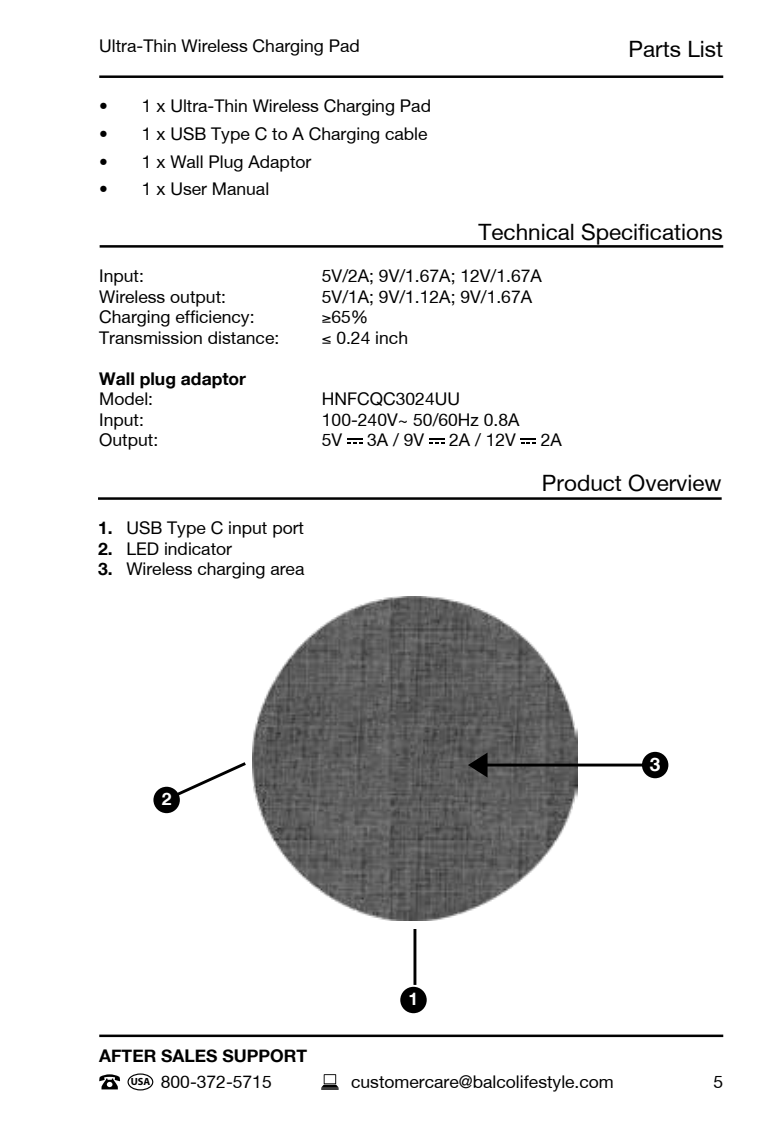
<style>
.page{position:relative;width:780px;height:1134px;background:#fff}
.page>*{position:absolute;margin:0;border:0;box-sizing:border-box;transform-origin:0 0}
.t1{font:22.5px "Helvetica Neue";color:#000}
.t2{font:700 19px "Helvetica Neue";color:#fff}
.t3{font:17.5px "Helvetica Neue";color:#000}
.t4{font:700 17.5px/26.5px "Helvetica Neue";color:#000;text-align:center}
.t5{font:700 17.5px "Helvetica Neue";color:#fff}
.s1{font-weight:700}
.s2{font-weight:400}
</style>
<div class="page">
<hr style="left:99px;top:1034px;width:624px;height:3px;background:#000">
<hr style="left:99px;top:75px;width:624px;height:3px;background:#000">
<svg style="left:99px;top:1074px;width:21px;height:15px"></svg>
<div style="left:127px;top:1073px;width:26px;height:17px;border:1px solid #000;border-radius:50%"></div>
<svg style="left:321px;top:1074px;width:17px;height:16px"></svg>
<svg style="left:347px;top:438px;width:15px;height:5px"></svg>
<svg style="left:429px;top:438px;width:15px;height:5px"></svg>
<svg style="left:521px;top:438px;width:15px;height:5px"></svg>
<hr style="left:100px;top:245px;width:623px;height:3px;background:#000">
<hr style="left:98px;top:497px;width:623px;height:3px;background:#000">
<hr style="left:413px;top:929px;width:3px;height:56px;background:#000">
<svg style="left:158px;top:762px;width:88px;height:43px"></svg>
<div style="left:400px;top:987px;width:26px;height:26px;background:#000;border-radius:50%"></div>
<div style="left:153px;top:787px;width:27px;height:26px;background:#000;border-radius:50%"></div>
<img style="left:252px;top:596px;width:325px;height:325px">
<hr style="left:484px;top:764px;width:175px;height:2px;background:#000">
<div style="left:642px;top:752px;width:26px;height:26px;background:#000;border-radius:50%"></div>
<svg style="left:468px;top:752px;width:19px;height:25px"></svg>
<p class="t3" style="left:99px;top:38px;width:262px">Ultra-Thin Wireless Charging Pad</p>
<p class="t1" style="left:628px;top:39px;width:96px">Parts List</p>
<p class="t3" style="left:99px;top:98px;width:333px"><span class="s1">•</span> 1 x Ultra-Thin Wireless Charging Pad</p>
<p class="t3" style="left:99px;top:126px;width:330px"><span class="s1">•</span> 1 x USB Type C to A Charging cable</p>
<p class="t3" style="left:99px;top:154px;width:214px"><span class="s1">•</span> 1 x Wall Plug Adaptor</p>
<p class="t3" style="left:99px;top:181px;width:171px"><span class="s1">•</span> 1 x User Manual</p>
<p class="t1" style="left:478px;top:222px;width:246px">Technical Specifications</p>
<p class="t3" style="left:99px;top:268px;width:46px">Input:</p>
<p class="t3" style="left:322px;top:268px;width:221px">5V/2A; 9V/1.67A; 12V/1.67A</p>
<p class="t3" style="left:99px;top:289px;width:128px">Wireless output:</p>
<p class="t3" style="left:322px;top:289px;width:212px">5V/1A; 9V/1.12A; 9V/1.67A</p>
<p class="t3" style="left:99px;top:309px;width:157px">Charging efficiency:</p>
<p class="t3" style="left:322px;top:309px;width:48px">≥65%</p>
<p class="t3" style="left:99px;top:330px;width:181px">Transmission distance:</p>
<p class="t3" style="left:322px;top:330px;width:88px">≤ 0.24 inch</p>
<p class="t4" style="left:99px;top:366px;width:148px">Wall plug adaptor</p>
<p class="t3" style="left:99px;top:391px;width:55px">Model:</p>
<p class="t3" style="left:322px;top:391px;width:140px">HNFCQC3024UU</p>
<p class="t3" style="left:99px;top:412px;width:46px">Input:</p>
<p class="t3" style="left:322px;top:412px;width:199px">100-240V~ 50/60Hz 0.8A</p>
<p class="t3" style="left:99px;top:432px;width:61px">Output:</p>
<p class="t3" style="left:322px;top:432px;width:22px">5V</p>
<p class="t3" style="left:367px;top:432px;width:59px">3A / 9V</p>
<p class="t3" style="left:449px;top:432px;width:68px">2A / 12V</p>
<p class="t3" style="left:541px;top:432px;width:23px">2A</p>
<p class="t1" style="left:542px;top:473px;width:181px">Product Overview</p>
<p class="t3" style="left:98px;top:520px;width:207px"><span class="s1">1.</span> USB Type C input port</p>
<p class="t3" style="left:98px;top:541px;width:136px"><span class="s1">2.</span> LED indicator</p>
<p class="t3" style="left:98px;top:561px;width:208px"><span class="s1">3.</span> Wireless charging area</p>
<p class="t5" style="left:162px;top:791px;width:11px">2</p>
<p class="t2" style="left:650px;top:755px;width:12px">3</p>
<p class="t4" style="left:99px;top:1043px;width:209px">AFTER SALES SUPPORT<br><sup>USA</sup> <span class="s2">800-372-5715</span></p>
<p class="t5" style="left:408px;top:991px;width:11px">1</p>
<p class="t3" style="left:351px;top:1074px;width:264px">customercare@balcolifestyle.com</p>
<p class="t3" style="left:713px;top:1074px;width:11px">5</p>
</div>
